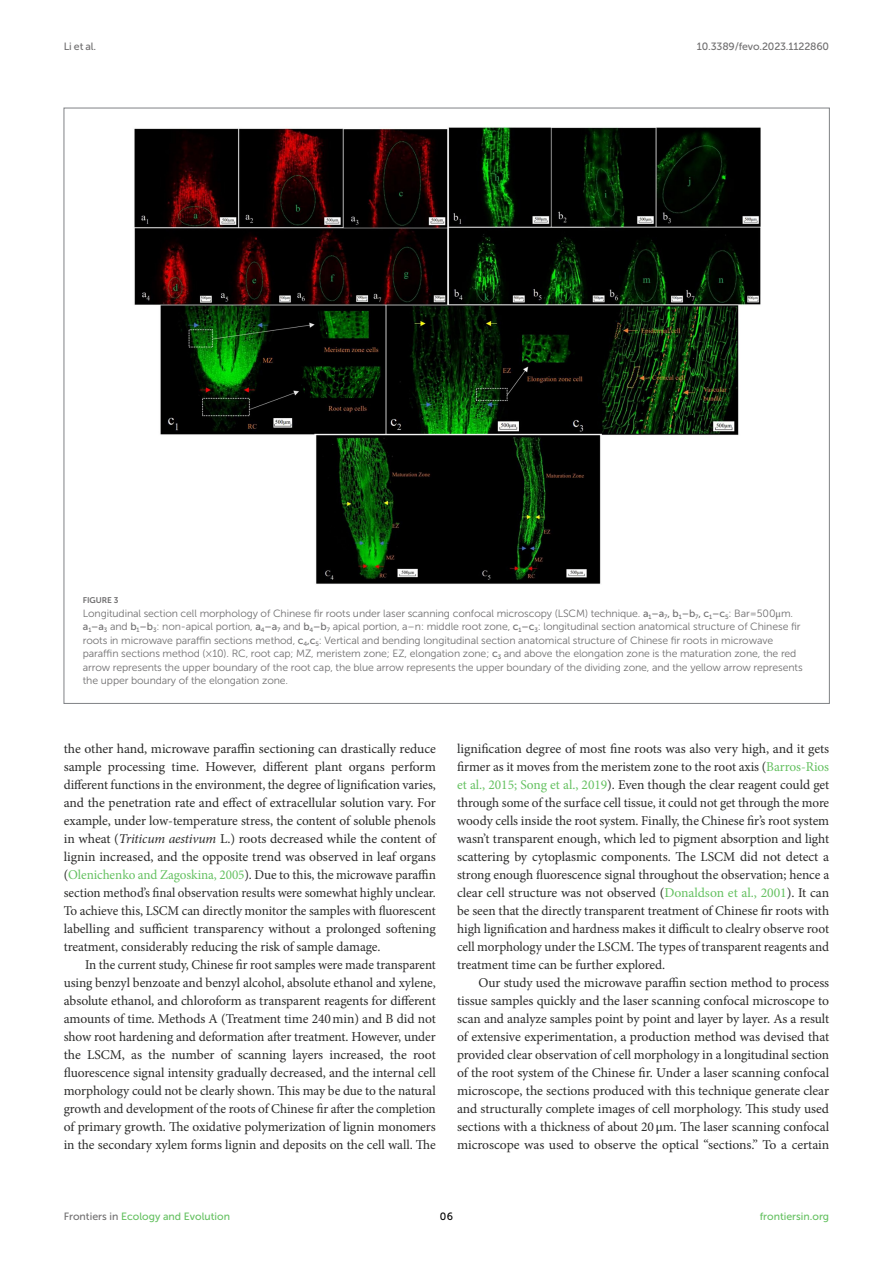
<style>
.page{position:relative;width:893px;height:1263px;background:#fff}
.page>*{position:absolute;margin:0;border:0;box-sizing:border-box;transform-origin:0 0}
.TEXT{font:13.5px/18px "Minion Pro";letter-spacing:-.005em;color:#2b2b2a;text-align:justify}
.TEXT_FLUSH{font:13.5px/18px "Minion Pro";letter-spacing:-.01em;color:#2b2b2a;text-align:justify}
.FIG_LEG{font:10.5px/13.5px "Museo Sans 300";letter-spacing:-.01em;color:#706f70}
.t1{font:10.5px "Museo Sans 500";color:#65c161}
.t2{font:10.5px "Museo Sans 500";letter-spacing:-.015em;color:#706f70}
.t3{font:10.5px "Museo Sans 500";color:#000}
.FIG_HD{font:8.25px "Museo Sans 700";letter-spacing:-.01em;color:#706f70}
.s1{font-family:"Museo Sans 500"}
.s2{font-family:"STIX General"}
.s3{font-style:italic}
.s4{color:#65c161}
.s5{color:#706f70}
</style>
<div class="page">
<img style="left:134px;top:127px;width:627px;height:457px">
<p class="t2" style="left:64px;top:41px;width:34px">Li et al.</p>
<p class="t2" style="left:697px;top:41px;width:134px">10.3389/fevo.2023.1122860</p>
<p class="FIG_HD" style="left:83px;top:596px;width:37px">FIGURE 3</p>
<p class="FIG_LEG" style="left:83px;top:607px;width:721px">Longitudinal section cell morphology of Chinese fir roots under laser scanning confocal microscopy (LSCM) technique. <span class="s1">a</span><sub>1</sub><span class="s1">–a</span><sub>7</sub><span class="s1">, b</span><sub>1</sub><span class="s1">–b</span><sub>7</sub><span class="s1">, c</span><sub>1</sub><span class="s1">–c</span><sub>5</sub>: Bar = 500 <span class="s2">μ</span>m. <span class="s1">a</span><sub>1</sub><span class="s1">–a</span><sub>3</sub> and <span class="s1">b</span><sub>1</sub><span class="s1">–b</span><sub>3</sub>: non-apical portion, <span class="s1">a</span><sub>4</sub><span class="s1">–a</span><sub>7</sub> and <span class="s1">b</span><sub>4</sub><span class="s1">–b</span><sub>7</sub> apical portion, a–n: middle root zone, <span class="s1">c</span><sub>1</sub><span class="s1">–c</span><sub>3</sub>: longitudinal section anatomical structure of Chinese fir roots in microwave paraffin sections method, <span class="s1">c</span><sub>4</sub><span class="s1">,c</span><sub>5</sub>: Vertical and bending longitudinal section anatomical structure of Chinese fir roots in microwave paraffin sections method (×10). RC, root cap; MZ, meristem zone; EZ, elongation zone; <span class="s1">c</span><sub>3</sub> and above the elongation zone is the maturation zone, the red arrow represents the upper boundary of the root cap, the blue arrow represents the upper boundary of the dividing zone, and the yellow arrow represents the upper boundary of the elongation zone.</p>
<p class="TEXT_FLUSH" style="left:64px;top:740px;width:374px">the other hand, microwave paraffin sectioning can drastically reduce sample processing time. However, different plant organs perform different functions in the environment, the degree of lignification varies, and the penetration rate and effect of extracellular solution vary. For example, under low-temperature stress, the content of soluble phenols in wheat (<span class="s3">Triticum aestivum</span> L.) roots decreased while the content of lignin increased, and the opposite trend was observed in leaf organs (<span class="s4">Olenichenko and Zagoskina, 2005</span>). Due to this, the microwave paraffin section method’s final observation results were somewhat highly unclear.<br>To achieve this, LSCM can directly monitor the samples with fluorescent labelling and sufficient transparency without a prolonged softening treatment, considerably reducing the risk of sample damage.</p>
<p class="TEXT" style="left:64px;top:956px;width:374px;text-indent:21px">In the current study, Chinese fir root samples were made transparent using benzyl benzoate and benzyl alcohol, absolute ethanol and xylene, absolute ethanol, and chloroform as transparent reagents for different amounts of time. Methods A (Treatment time 240min) and B did not show root hardening and deformation after treatment. However, under the LSCM, as the number of scanning layers increased, the root fluorescence signal intensity gradually decreased, and the internal cell morphology could not be clearly shown. This may be due to the natural growth and development of the roots of Chinese fir after the completion of primary growth. The oxidative polymerization of lignin monomers in the secondary xylem forms lignin and deposits on the cell wall. The</p>
<p class="TEXT" style="left:457px;top:740px;width:374px">lignification degree of most fine roots was also very high, and it gets firmer as it moves from the meristem zone to the root axis (<span class="s4">Barros-Rios et al., 2015; Song et al., 2019</span>). Even though the clear reagent could get through some of the surface cell tissue, it could not get through the more woody cells inside the root system. Finally, the Chinese fir’s root system wasn’t transparent enough, which led to pigment absorption and light scattering by cytoplasmic components. The LSCM did not detect a strong enough fluorescence signal throughout the observation; hence a clear cell structure was not observed (<span class="s4">Donaldson et al., 2001</span>). It can be seen that the directly transparent treatment of Chinese fir roots with high lignification and hardness makes it difficult to clealry observe root cell morphology under the LSCM. The types of transparent reagents and treatment time can be further explored.</p>
<p class="TEXT" style="left:457px;top:974px;width:374px;text-indent:21px">Our study used the microwave paraffin section method to process tissue samples quickly and the laser scanning confocal microscope to scan and analyze samples point by point and layer by layer. As a result of extensive experimentation, a production method was devised that provided clear observation of cell morphology in a longitudinal section of the root system of the Chinese fir. Under a laser scanning confocal microscope, the sections produced with this technique generate clear and structurally complete images of cell morphology. This study used sections with a thickness of about 20<span class="s2">μ</span>m. The laser scanning confocal microscope was used to observe the optical “sections.” To a certain</p>
<p class="t1" style="left:64px;top:1211px;width:168px"><span class="s5">Frontiers in</span> Ecology and Evolution</p>
<p class="t3" style="left:440px;top:1211px;width:15px">06</p>
<p class="t1" style="left:760px;top:1211px;width:71px">frontiersin.org</p>
</div>
